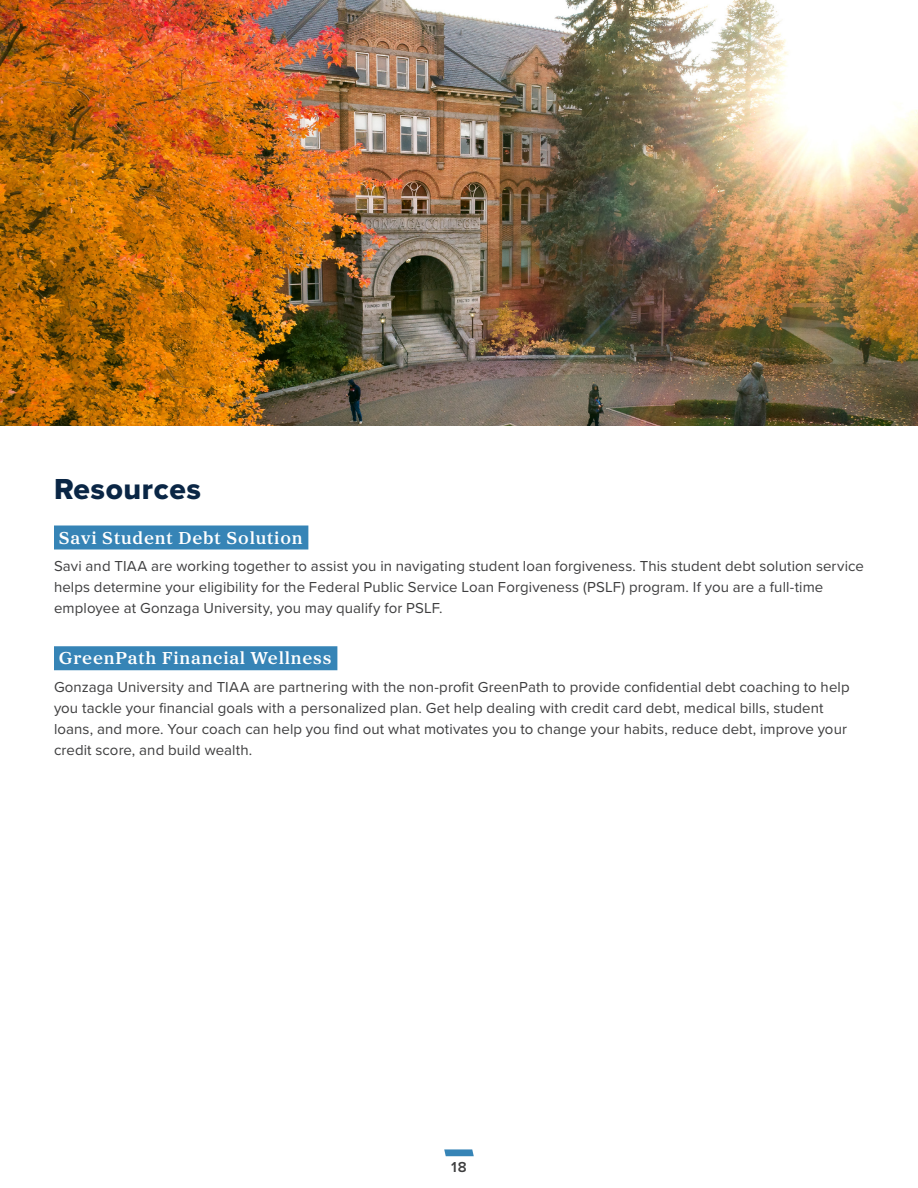
<style>
.page{position:relative;width:918px;height:1188px;background:#fff}
.page>*{position:absolute;margin:0;border:0;box-sizing:border-box;transform-origin:0 0}
.t1{font:30px "Proxima Nova Extrabld";letter-spacing:.02em;color:#0a2645}
.Subhead{font:600 18px "Proxima Sera";letter-spacing:.05em;color:#fff}
.Body_Copy{font:15px/21px "Proxima Nova";letter-spacing:.005em;color:#3e3e3f}
.t2{font:600 15px "Proxima Nova";color:#3e3e3f}
</style>
<div class="page">
<svg style="left:444px;top:1149px;width:30px;height:7px"></svg>
<div style="left:54px;top:526px;width:254px;height:24px;background:#3684b6"></div>
<div style="left:54px;top:646px;width:283px;height:24px;background:#3684b6"></div>
<img style="left:0;top:0;width:918px;height:425px">
<p class="t1" style="left:54px;top:467px;width:148px">Resources</p>
<p class="Subhead" style="left:59px;top:523px;width:245px">Savi Student Debt Solution</p>
<p class="Body_Copy" style="left:54px;top:555px;width:812px">Savi and TIAA are working together to assist you in navigating student loan forgiveness. This student debt solution service helps determine your eligibility for the Federal Public Service Loan Forgiveness (PSLF) program. If you are a full-time employee at Gonzaga University, you may qualify for PSLF.</p>
<p class="Subhead" style="left:59px;top:644px;width:274px">GreenPath Financial Wellness</p>
<p class="Body_Copy" style="left:54px;top:676px;width:797px">Gonzaga University and TIAA are partnering with the non-profit GreenPath to provide confidential debt coaching to help you tackle your financial goals with a personalized plan. Get help dealing with credit card debt, medical bills, student loans, and more. Your coach can help you find out what motivates you to change your habits, reduce debt, improve your credit score, and build wealth.</p>
<p class="t2" style="left:451px;top:1156px;width:17px">18</p>
</div>
